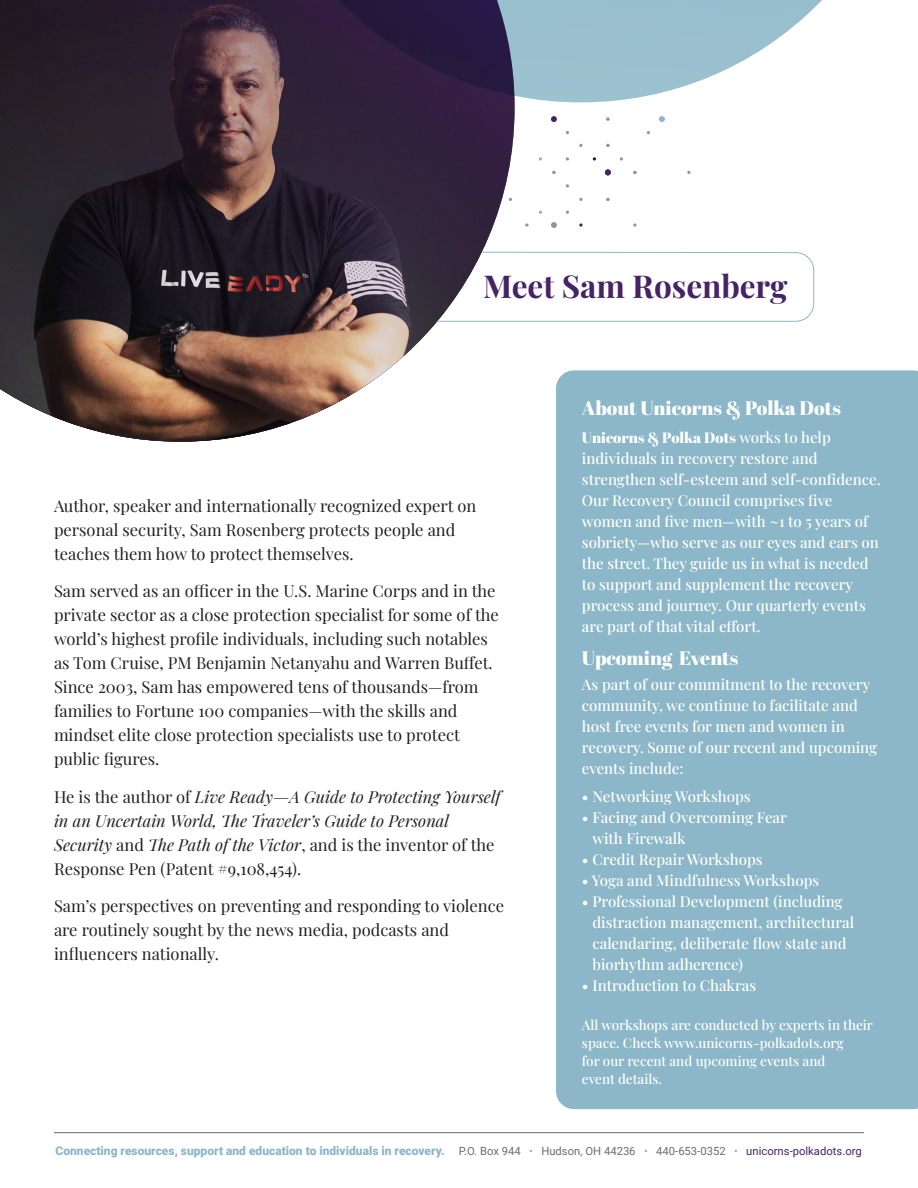
<style>
.page{position:relative;width:918px;height:1188px;background:#fff}
.page>*{position:absolute;margin:0;border:0;box-sizing:border-box;transform-origin:0 0}
.t1{font:700 31.5px "Playfair Display";color:#472365}
.t2{font:19.5px "Abril Fatface";color:#fff}
.t3{font:16.5px/24px "Playfair Display";color:#231f20}
.t4{font:italic 16.5px/24px "Playfair Display";color:#231f20}
.t5{font:500 15px/21px "Playfair Display";color:#fff}
.t6{font:500 13.5px/18px "Playfair Display";color:#fff}
.t7{font:900 12px "Roboto";color:#8bb7c8}
.t8{font:11.25px "Roboto";color:#6c6d70}
.s1{font-style:normal}
.s2{font-family:"Abril Fatface";font-weight:400}
.s3{color:#8bb7c8}
.s4{color:#472365}
</style>
<div class="page">
<div style="left:556px;top:370px;width:362px;height:739px;background:#8bb7c8"></div>
<svg style="left:515px;top:0;width:307px;height:135px;fill:#9bc1cf"></svg>
<hr style="left:54px;top:1132px;width:810px;height:1px;background:#6c6d70">
<svg style="left:0;top:0;width:515px;height:442px;background:#53454d"></svg>
<svg style="left:551px;top:116px;width:6px;height:6px"></svg>
<svg style="left:539px;top:157px;width:3px;height:4px"></svg>
<svg style="left:566px;top:157px;width:3px;height:4px"></svg>
<svg style="left:593px;top:157px;width:3px;height:4px"></svg>
<svg style="left:579px;top:144px;width:4px;height:3px"></svg>
<svg style="left:552px;top:171px;width:4px;height:3px"></svg>
<svg style="left:566px;top:184px;width:3px;height:4px"></svg>
<svg style="left:579px;top:198px;width:4px;height:3px"></svg>
<svg style="left:525px;top:223px;width:4px;height:4px"></svg>
<svg style="left:551px;top:222px;width:6px;height:6px"></svg>
<svg style="left:579px;top:223px;width:4px;height:4px"></svg>
<svg style="left:606px;top:117px;width:4px;height:4px"></svg>
<svg style="left:659px;top:116px;width:6px;height:6px"></svg>
<svg style="left:687px;top:171px;width:4px;height:3px"></svg>
<svg style="left:620px;top:157px;width:3px;height:4px"></svg>
<svg style="left:606px;top:144px;width:4px;height:3px"></svg>
<svg style="left:605px;top:169px;width:6px;height:6px"></svg>
<svg style="left:633px;top:171px;width:4px;height:3px"></svg>
<svg style="left:606px;top:198px;width:4px;height:3px"></svg>
<svg style="left:633px;top:223px;width:4px;height:4px"></svg>
<svg style="left:437px;top:251px;width:378px;height:71px"></svg>
<p class="t1" style="left:483px;top:261px;width:306px">Meet Sam Rosenberg</p>
<p class="t3" style="left:54px;top:492px;width:424px">Author, speaker and internationally recognized expert on personal security, Sam Rosenberg protects people and teaches them how to protect themselves.</p>
<p class="t3" style="left:54px;top:578px;width:446px">Sam served as an officer in the U.S. Marine Corps and in the private sector as a close protection specialist for some of the world’s highest profile individuals, including such notables as Tom Cruise, PM Benjamin Netanyahu and Warren Buffet.<br>Since 2003, Sam has empowered tens of thousands—from families to Fortune 100 companies—with the skills and mindset elite close protection specialists use to protect public figures.</p>
<p class="t4" style="left:54px;top:783px;width:448px"><span class="s1">He is the author of</span> Live Ready—A Guide to Protecting Yourself in an Uncertain World, The Traveler’s Guide to Personal Security <span class="s1">and</span> The Path of the Victor<span class="s1">, and is the inventor of the Response Pen (Patent #9,108,454).</span></p>
<p class="t3" style="left:54px;top:893px;width:452px">Sam’s perspectives on preventing and responding to violence are routinely sought by the news media, podcasts and influencers nationally.</p>
<p class="t2" style="left:582px;top:394px;width:260px">About Unicorns &amp; Polka Dots</p>
<p class="t5" style="left:582px;top:425px;width:300px"><span class="s2">Unicorns &amp; Polka Dots</span> works to help individuals in recovery restore and strengthen self-esteem and self-confidence.<br>Our Recovery Council comprises five women and five men—with ~1 to 5 years of sobriety—who serve as our eyes and ears on the street. They guide us in what is needed to support and supplement the recovery process and journey. Our quarterly events are part of that vital effort.</p>
<p class="t2" style="left:582px;top:644px;width:158px">Upcoming Events</p>
<p class="t5" style="left:582px;top:673px;width:297px">As part of our commitment to the recovery community, we continue to facilitate and host free events for men and women in recovery. Some of our recent and upcoming events include:</p>
<p class="t5" style="left:582px;top:784px;width:170px">• Networking Workshops</p>
<p class="t5" style="left:592px;top:805px;width:196px;text-indent:-10px">• Facing and Overcoming Fear with Firewalk</p>
<p class="t5" style="left:582px;top:847px;width:182px">• Credit Repair Workshops</p>
<p class="t5" style="left:582px;top:868px;width:239px">• Yoga and Mindfulness Workshops</p>
<p class="t5" style="left:592px;top:889px;width:263px;text-indent:-10px">• Professional Development (including distraction management, architectural calendaring, deliberate flow state and biorhythm adherence)</p>
<p class="t5" style="left:582px;top:973px;width:176px">• Introduction to Chakras</p>
<p class="t6" style="left:582px;top:1015px;width:293px">All workshops are conducted by experts in their space. Check www.unicorns-polkadots.org<br>for our recent and upcoming events and<br>event details.</p>
<p class="t7" style="left:56px;top:1143px;width:391px">Connecting resources, support and education to individuals in recovery.</p>
<p class="t8" style="left:459px;top:1143px;width:404px">P.O. Box 944 <span class="s3">•</span> Hudson, OH 44236 <span class="s3">•</span> 440-653-0352 <span class="s3">•</span> <span class="s4">unicorns-polkadots.org</span></p>
</div>
